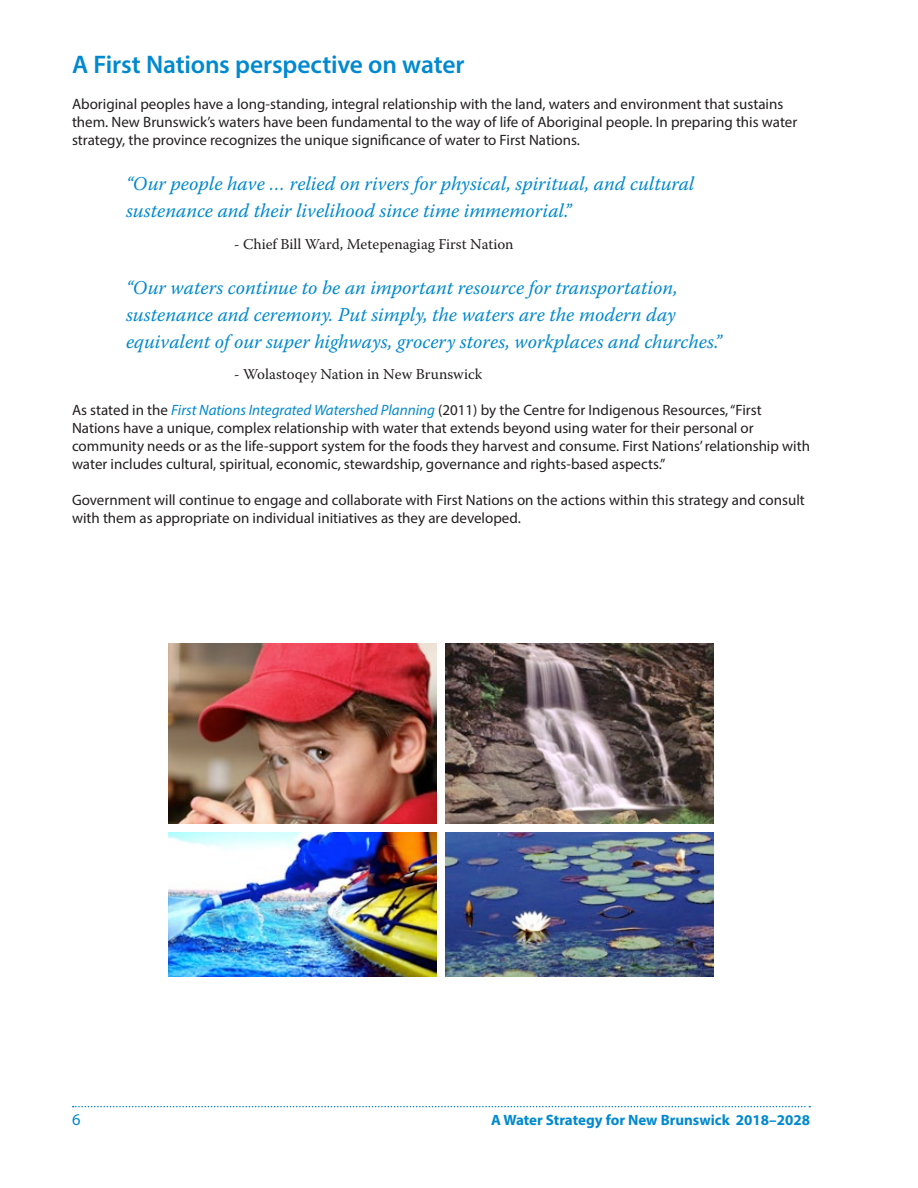
<style>
.page{position:relative;width:918px;height:1188px;background:#fff}
.page>*{position:absolute;margin:0;border:0;box-sizing:border-box;transform-origin:0 0}
.Heading_2{font:600 25.5px "Myriad Pro";letter-spacing:-.005em;color:#0089cf}
.quote{font:italic 19.5px/27px "Warnock Pro";color:#0089cf}
.t1{font:16.5px "Myriad Pro";color:#0089cf}
.text{font:15px/18px "Myriad Pro";color:#231f20}
.quotee{font:15px "Warnock Pro";color:#231f20}
.t2{font:700 15px "Myriad Pro";color:#0089cf}
.s1{font-style:italic;color:#0089cf}
</style>
<div class="page">
<img style="left:168px;top:643px;width:269px;height:180px">
<img style="left:168px;top:833px;width:269px;height:144px">
<img style="left:445px;top:643px;width:269px;height:180px">
<img style="left:445px;top:833px;width:269px;height:144px">
<svg style="left:73px;top:1106px;width:737px;height:1px"></svg>
<h2 class="Heading_2" style="left:72px;top:48px;width:394px">A First Nations perspective on water</h2>
<p class="text" style="left:72px;top:95px;width:727px">Aboriginal peoples have a long-standing, integral relationship with the land, waters and environment that sustains them. New Brunswick’s waters have been fundamental to the way of life of Aboriginal people. In preparing this water strategy, the province recognizes the unique significance of water to First Nations.</p>
<p class="quote" style="left:126px;top:170px;width:570px">“Our people have … relied on rivers for physical, spiritual, and cultural sustenance and their livelihood since time immemorial.”</p>
<p class="quotee" style="left:234px;top:235px;width:281px">- Chief Bill Ward, Metepenagiag First Nation</p>
<p class="quote" style="left:126px;top:273px;width:597px">“Our waters continue to be an important resource for transportation, sustenance and ceremony. Put simply, the waters are the modern day equivalent of our super highways, grocery stores, workplaces and churches.”</p>
<p class="quotee" style="left:234px;top:365px;width:250px">- Wolastoqey Nation in New Brunswick</p>
<p class="text" style="left:72px;top:401px;width:740px">As stated in the <span class="s1">First Nations Integrated Watershed Planning</span> (2011) by the Centre for Indigenous Resources, “First Nations have a unique, complex relationship with water that extends beyond using water for their personal or community needs or as the life-support system for the foods they harvest and consume. First Nations’ relationship with water includes cultural, spiritual, economic, stewardship, governance and rights-based aspects.”</p>
<p class="text" style="left:72px;top:491px;width:734px">Government will continue to engage and collaborate with First Nations on the actions within this strategy and consult with them as appropriate on individual initiatives as they are developed.</p>
<p class="t1" style="left:72px;top:1110px;width:10px">6</p>
<p class="t2" style="left:491px;top:1111px;width:320px">A Water Strategy for New Brunswick 2018–2028</p>
</div>
